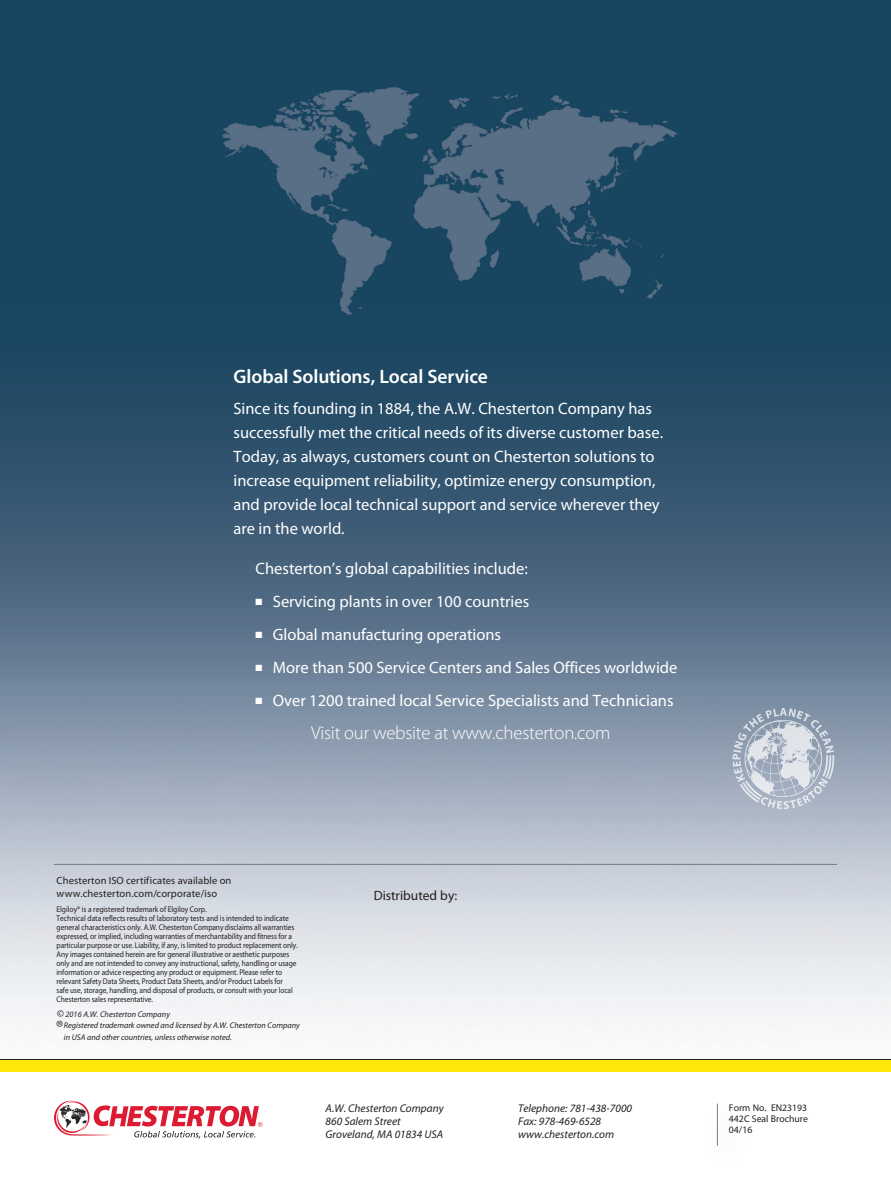
<style>
.page{position:relative;width:891px;height:1188px;background:#fff}
.page>*{position:absolute;margin:0;border:0;box-sizing:border-box;transform-origin:0 0}
._02_Subhead_-_white{font:600 19.5px "Myriad Pro";letter-spacing:-.005em;color:#fff}
.Registered_Myriad{font:italic 300 condensed 19.5px "Myriad Pro";color:#231f20}
.BC-website{font:300 18.75px "Myriad Pro";letter-spacing:-.01em;color:#fff}
.BC-bodycopy{font:16.5px/24px "Myriad Pro";color:#fff}
._04_BC_body_lead_in{font:16.5px "Myriad Pro";color:#fff}
.t1{font:13.5px "Myriad Pro";color:#231f20}
.BC-_AWC_address{font:italic 11.25px/12.8px "Myriad Pro";color:#231f20}
.BC-form_no__date__et{font:italic 11.25px "Myriad Pro";color:#231f20}
.BC-ISO_Statement_2{font:10.5px/13.5px "Myriad Pro";letter-spacing:.015em;color:#231f20}
.Form__title__date{font:9.75px "Myriad Pro";color:#231f20}
.BC_Tech_data_line{font:8.25px/9px "Myriad Pro";letter-spacing:-.01em;color:#231f20;scale:.9 1}
.Registered_Myriad-2{font:italic 8.25px/11.2px "Myriad Pro";color:#231f20}
.Copyright_Myriad{font:italic 8.25px "Myriad Pro";color:#231f20}
.s1{font-stretch:condensed;font-size:10.5px}
</style>
<div class="page">
<img style="left:0;top:0;width:891px;height:1059px">
<svg style="left:780px;top:708px;width:6px;height:8px"></svg>
<hr style="left:54px;top:864px;width:783px;height:1px;background:#231f20">
<div style="left:0;top:1060px;width:891px;height:12px;background:#ffe709"></div>
<svg style="left:54px;top:1100px;width:209px;height:38px"></svg>
<hr style="left:717px;top:1104px;width:1px;height:42px;background:#727f8a">
<hr style="left:0;top:1059px;width:891px;height:1px;background:#231f20">
<p class="_02_Subhead_-_white" style="left:234px;top:364px;width:256px">Global Solutions, Local Service</p>
<p class="BC-bodycopy" style="left:234px;top:396px;width:431px">Since its founding in 1884, the A.W. Chesterton Company has successfully met the critical needs of its diverse customer base.<br>Today, as always, customers count on Chesterton solutions to increase equipment reliability, optimize energy consumption, and provide local technical support and service wherever they are in the world.</p>
<p class="_04_BC_body_lead_in" style="left:256px;top:558px;width:274px">Chesterton’s global capabilities include:</p>
<p class="BC-bodycopy" style="left:256px;top:589px;width:275px">■ Servicing plants in over 100 countries</p>
<p class="BC-bodycopy" style="left:256px;top:622px;width:247px">■ Global manufacturing operations</p>
<p class="BC-bodycopy" style="left:256px;top:655px;width:423px">■ More than 500 Service Centers and Sales Offices worldwide</p>
<p class="BC-bodycopy" style="left:256px;top:688px;width:420px">■ Over 1200 trained local Service Specialists and Technicians</p>
<p class="BC-website" style="left:311px;top:721px;width:301px">Visit our website at www.chesterton.com</p>
<p class="BC-ISO_Statement_2" style="left:57px;top:874px;width:176px">Chesterton ISO certificates available on www.chesterton.com/corporate/iso</p>
<p class="BC_Tech_data_line" style="left:57px;top:905px;width:168px">Elgiloy® is a registered trademark of Elgiloy Corp.</p>
<p class="BC_Tech_data_line" style="left:57px;top:914px;width:269px">Technical data reflects results of laboratory tests and is intended to indicate general characteristics only. A.W. Chesterton Company disclaims all warranties expressed, or implied, including warranties of merchantability and fitness for a particular purpose or use. Liability, if any, is limited to product replacement only.<br>Any images contained herein are for general illustrative or aesthetic purposes only and are not intended to convey any instructional, safety, handling or usage information or advice respecting any product or equipment. Please refer to relevant Safety Data Sheets, Product Data Sheets, and/or Product Labels for<br>safe use, storage, handling, and disposal of products, or consult with your local Chesterton sales representative.</p>
<p class="Copyright_Myriad" style="left:57px;top:1009px;width:115px"><span class="s1">©</span> 2016 A.W. Chesterton Company</p>
<p class="Registered_Myriad" style="left:55px;top:1017px;width:9px">®</p>
<p class="Registered_Myriad-2" style="left:64px;top:1020px;width:237px">Registered trademark owned and licensed by A.W. Chesterton Company in USA and other countries, unless otherwise noted.</p>
<p class="t1" style="left:374px;top:887px;width:85px">Distributed by:</p>
<p class="BC-_AWC_address" style="left:326px;top:1102px;width:120px">A.W. Chesterton Company</p>
<p class="BC-_AWC_address" style="left:326px;top:1114px;width:77px">860 Salem Street</p>
<p class="BC-form_no__date__et" style="left:326px;top:1127px;width:119px">Groveland, MA 01834 USA</p>
<p class="BC-_AWC_address" style="left:518px;top:1102px;width:115px">Telephone: 781-438-7000</p>
<p class="BC-_AWC_address" style="left:518px;top:1115px;width:97px">Fax: 978-469-6528 www.chesterton.com</p>
<p class="Form__title__date" style="left:729px;top:1101px;width:80px">Form No. EN23193</p>
<p class="Form__title__date" style="left:729px;top:1113px;width:80px">442C Seal Brochure</p>
<p class="Form__title__date" style="left:729px;top:1124px;width:25px">04/16</p>
</div>
